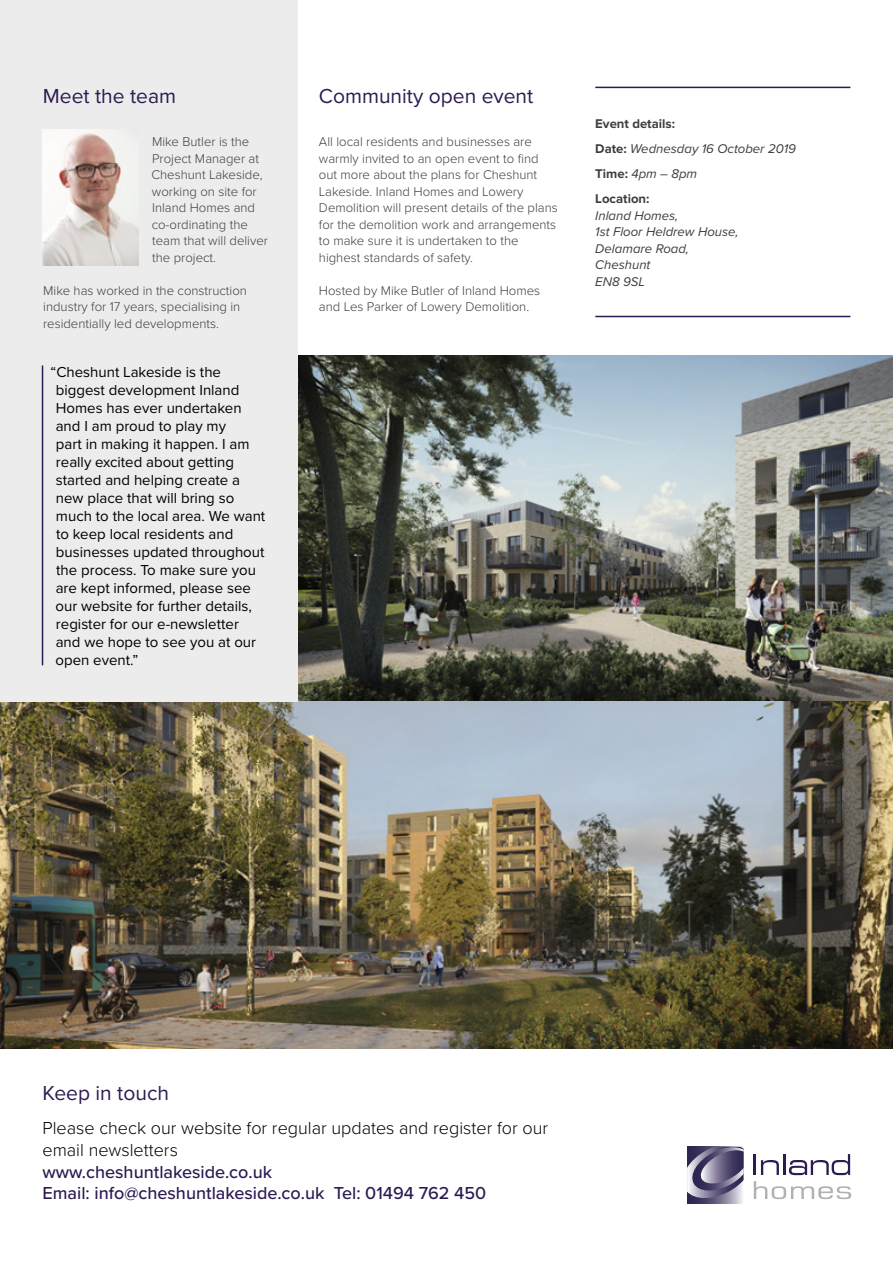
<style>
.page{position:relative;width:893px;height:1263px;background:#fff}
.page>*{position:absolute;margin:0;border:0;box-sizing:border-box;transform-origin:0 0}
.t1{font:21px "Proxima Nova";color:#2c1a52}
.t2{font:500 18px/21.6px "Proxima Nova";color:#2c1a52}
.t3{font:300 18px/21.6px "Proxima Nova";color:#000}
.t4{font:15px/18px "Proxima Nova";color:#000}
.t5{font:300 13.2px/16.5px "Proxima Nova";color:#3f3e3e}
.t6{font:700 13.2px/25px "Proxima Nova";color:#3f3e3e}
.t7{font:italic 13.2px/16.5px "Proxima Nova";color:#3f3e3e}
.s1{font-weight:400;font-style:italic}
</style>
<div class="page">
<img style="left:298px;top:355px;width:595px;height:347px">
<img style="left:0;top:702px;width:893px;height:346px">
<div style="left:0;top:0;width:298px;height:702px;background:#ececec"></div>
<hr style="left:42px;top:365px;width:1px;height:300px;background:#2c1a52">
<svg style="left:687px;top:1200px;width:56px;height:3px"></svg>
<svg style="left:687px;top:1147px;width:57px;height:53px;background:#78728f"></svg>
<hr style="left:754px;top:1154px;width:2px;height:21px;background:#2c1a52">
<svg style="left:761px;top:1160px;width:18px;height:15px"></svg>
<hr style="left:783px;top:1154px;width:3px;height:21px;background:#2c1a52">
<svg style="left:789px;top:1154px;width:61px;height:21px"></svg>
<svg style="left:754px;top:1181px;width:97px;height:18px"></svg>
<img style="left:43px;top:130px;width:96px;height:135px">
<hr style="left:595px;top:87px;width:255px;height:1px;background:#2c1a52">
<hr style="left:595px;top:316px;width:255px;height:1px;background:#2c1a52">
<h1 class="t1" style="left:43px;top:81px;width:135px">Meet the team</h1>
<p class="t5" style="left:151px;top:133px;width:118px">Mike Butler is the<br>Project Manager at<br>Cheshunt Lakeside, working on site for<br>Inland Homes and co-ordinating the team that will deliver the project.</p>
<p class="t5" style="left:43px;top:281px;width:205px">Mike has worked in the construction industry for 17 years, specialising in residentially led developments.</p>
<p class="t4" style="left:56px;top:363px;width:211px;text-indent:-5px">“Cheshunt Lakeside is the biggest development Inland<br>Homes has ever undertaken and I am proud to play my<br>part in making it happen. I am really excited about getting started and helping create a new place that will bring so much to the local area. We want to keep local residents and businesses updated throughout the process. To make sure you are kept informed, please see our website for further details, register for our e-newsletter and we hope to see you at our open event.”</p>
<h1 class="t1" style="left:319px;top:81px;width:216px">Community open event</h1>
<p class="t5" style="left:319px;top:133px;width:240px">All local residents and businesses are warmly invited to an open event to find out more about the plans for Cheshunt Lakeside. Inland Homes and Lowery Demolition will present details of the plans for the demolition work and arrangements to make sure it is undertaken to the highest standards of safety.</p>
<p class="t5" style="left:319px;top:281px;width:223px">Hosted by Mike Butler of Inland Homes and Les Parker of Lowery Demolition.</p>
<p class="t6" style="left:595px;top:112px;width:202px">Event details:<br>Date: <span class="s1">Wednesday 16 October 2019<br></span>Time: <span class="s1">4pm – 8pm<br></span>Location:</p>
<p class="t7" style="left:595px;top:207px;width:145px">Inland Homes,<br>1st Floor Heldrew House,<br>Delamare Road,<br>Cheshunt<br>EN8 9SL</p>
<h1 class="t1" style="left:43px;top:1077px;width:128px">Keep in touch</h1>
<h2 class="t3" style="left:43px;top:1116px;width:507px">Please check our website for regular updates and register for our email newsletters</h2>
<h2 class="t2" style="left:43px;top:1160px;width:445px">www.cheshuntlakeside.co.uk<br>Email: info@cheshuntlakeside.co.uk Tel: 01494 762 450</h2>
</div>
